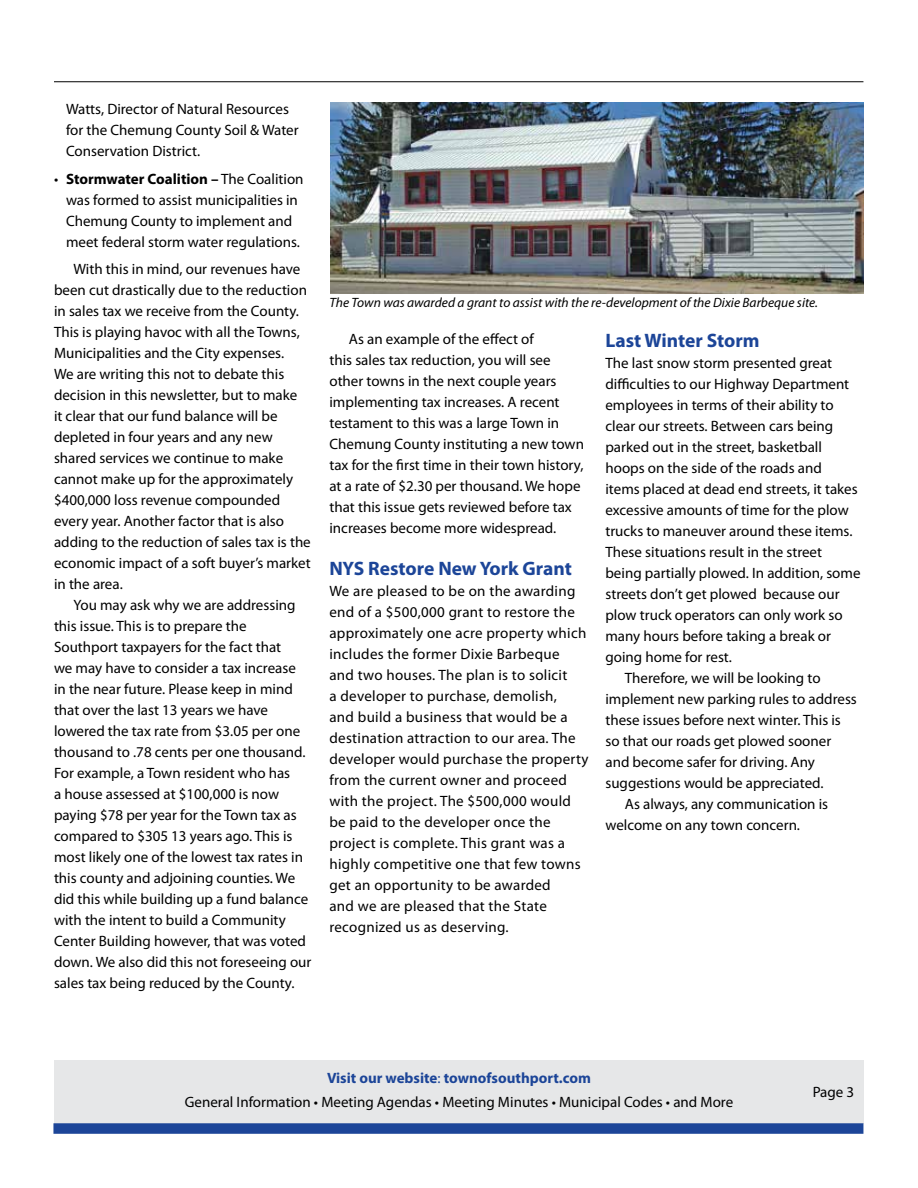
<style>
.page{position:relative;width:918px;height:1188px;background:#fff}
.page>*{position:absolute;margin:0;border:0;box-sizing:border-box;transform-origin:0 0}
.t1{font:700 19.5px "Myriad Pro";letter-spacing:-.005em;color:#1c4598}
.t2{font:15px/21px "Myriad Pro";color:#000}
.t3{font:15px/21px "Myriad Pro";letter-spacing:.02em;color:#000}
.t4{font:italic 13.5px "Myriad Pro";color:#000}
.s1{font-weight:700}
.s2{font-weight:700;color:#1c4598}
.s3{color:#1c4598}
</style>
<div class="page">
<div style="left:54px;top:1060px;width:810px;height:64px;background:#e6e7e8"></div>
<div style="left:53px;top:1123px;width:810px;height:11px;background:#1c4598"></div>
<hr style="left:54px;top:81px;width:809px;height:1px;background:#000">
<img style="left:330px;top:103px;width:534px;height:190px">
<p class="t2" style="left:66px;top:98px;width:234px">Watts, Director of Natural Resources for the Chemung County Soil &amp; Water<br>Conservation District.</p>
<p class="t2" style="left:54px;top:168px;width:251px;text-align:center">• <span class="s1">Stormwater Coalition –</span> The Coalition was formed to assist municipalities in Chemung County to implement and meet federal storm water regulations.</p>
<p class="t2" style="left:54px;top:259px;width:258px;text-indent:20px">With this in mind, our revenues have been cut drastically due to the reduction in sales tax we receive from the County.<br>This is playing havoc with all the Towns, Municipalities and the City expenses.<br>We are writing this not to debate this decision in this newsletter, but to make<br>it clear that our fund balance will be depleted in four years and any new shared services we continue to make cannot make up for the approximately $400,000 loss revenue compounded every year. Another factor that is also adding to the reduction of sales tax is the economic impact of a soft buyer’s market in the area.</p>
<p class="t2" style="left:54px;top:595px;width:259px;text-indent:20px">You may ask why we are addressing this issue. This is to prepare the Southport taxpayers for the fact that<br>we may have to consider a tax increase in the near future. Please keep in mind that over the last 13 years we have lowered the tax rate from $3.05 per one thousand to .78 cents per one thousand.<br>For example, a Town resident who has<br>a house assessed at $100,000 is now paying $78 per year for the Town tax as compared to $305 13 years ago. This is most likely one of the lowest tax rates in this county and adjoining counties. We did this while building up a fund balance with the intent to build a Community Center Building however, that was voted down. We also did this not foreseeing our sales tax being reduced by the County.</p>
<p class="t4" style="left:329px;top:294px;width:490px">The Town was awarded a grant to assist with the re-development of the Dixie Barbeque site.</p>
<p class="t2" style="left:329px;top:328px;width:256px;text-indent:19px">As an example of the effect of<br>this sales tax reduction, you will see other towns in the next couple years implementing tax increases. A recent testament to this was a large Town in Chemung County instituting a new town tax for the first time in their town history, at a rate of $2.30 per thousand. We hope that this issue gets reviewed before tax increases become more widespread.</p>
<h1 class="t1" style="left:329px;top:555px;width:244px">NYS Restore New York Grant</h1>
<p class="t3" style="left:329px;top:580px;width:261px">We are pleased to be on the awarding end of a $500,000 grant to restore the approximately one acre property which includes the former Dixie Barbeque<br>and two houses. The plan is to solicit<br>a developer to purchase, demolish,<br>and build a business that would be a destination attraction to our area. The developer would purchase the property from the current owner and proceed with the project. The $500,000 would be paid to the developer once the project is complete. This grant was a highly competitive one that few towns get an opportunity to be awarded<br>and we are pleased that the State recognized us as deserving.</p>
<h1 class="t1" style="left:605px;top:328px;width:156px">Last Winter Storm</h1>
<p class="t2" style="left:605px;top:352px;width:228px">The last snow storm presented great</p>
<p class="t2" style="left:605px;top:373px;width:245px">difficulties to our Highway Department</p>
<p class="t2" style="left:605px;top:394px;width:230px">employees in terms of their ability to</p>
<p class="t2" style="left:605px;top:415px;width:229px">clear our streets. Between cars being</p>
<p class="t2" style="left:605px;top:436px;width:218px">parked out in the street, basketball</p>
<p class="t2" style="left:605px;top:457px;width:218px">hoops on the side of the roads and</p>
<p class="t2" style="left:605px;top:478px;width:254px">items placed at dead end streets, it takes</p>
<p class="t2" style="left:605px;top:499px;width:245px">excessive amounts of time for the plow</p>
<p class="t2" style="left:605px;top:520px;width:248px">trucks to maneuver around these items.</p>
<p class="t2" style="left:605px;top:541px;width:218px">These situations result in the street</p>
<p class="t2" style="left:605px;top:562px;width:257px">being partially plowed. In addition, some</p>
<p class="t2" style="left:605px;top:583px;width:236px">streets don’t get plowed because our</p>
<p class="t2" style="left:605px;top:604px;width:239px">plow truck operators can only work so</p>
<p class="t2" style="left:605px;top:625px;width:227px">many hours before taking a break or</p>
<p class="t2" style="left:605px;top:646px;width:128px">going home for rest.</p>
<p class="t2" style="left:625px;top:667px;width:197px">Therefore, we will be looking to</p>
<p class="t2" style="left:605px;top:688px;width:253px">implement new parking rules to address</p>
<p class="t2" style="left:605px;top:709px;width:237px">these issues before next winter. This is</p>
<p class="t2" style="left:605px;top:730px;width:227px">so that our roads get plowed sooner</p>
<p class="t2" style="left:605px;top:751px;width:211px">and become safer for driving. Any</p>
<p class="t2" style="left:605px;top:772px;width:220px">suggestions would be appreciated.</p>
<p class="t2" style="left:625px;top:793px;width:205px">As always, any communication is</p>
<p class="t2" style="left:605px;top:814px;width:196px">welcome on any town concern.</p>
<p class="t2" style="left:185px;top:1066px;width:550px;line-height:24px;text-align:center"><span class="s2">Visit our website</span><span class="s3">:</span> <span class="s2">townofsouthport.com<br></span>General Information • Meeting Agendas • Meeting Minutes • Municipal Codes • and More</p>
<p class="t2" style="left:813px;top:1081px;width:43px">Page 3</p>
</div>
